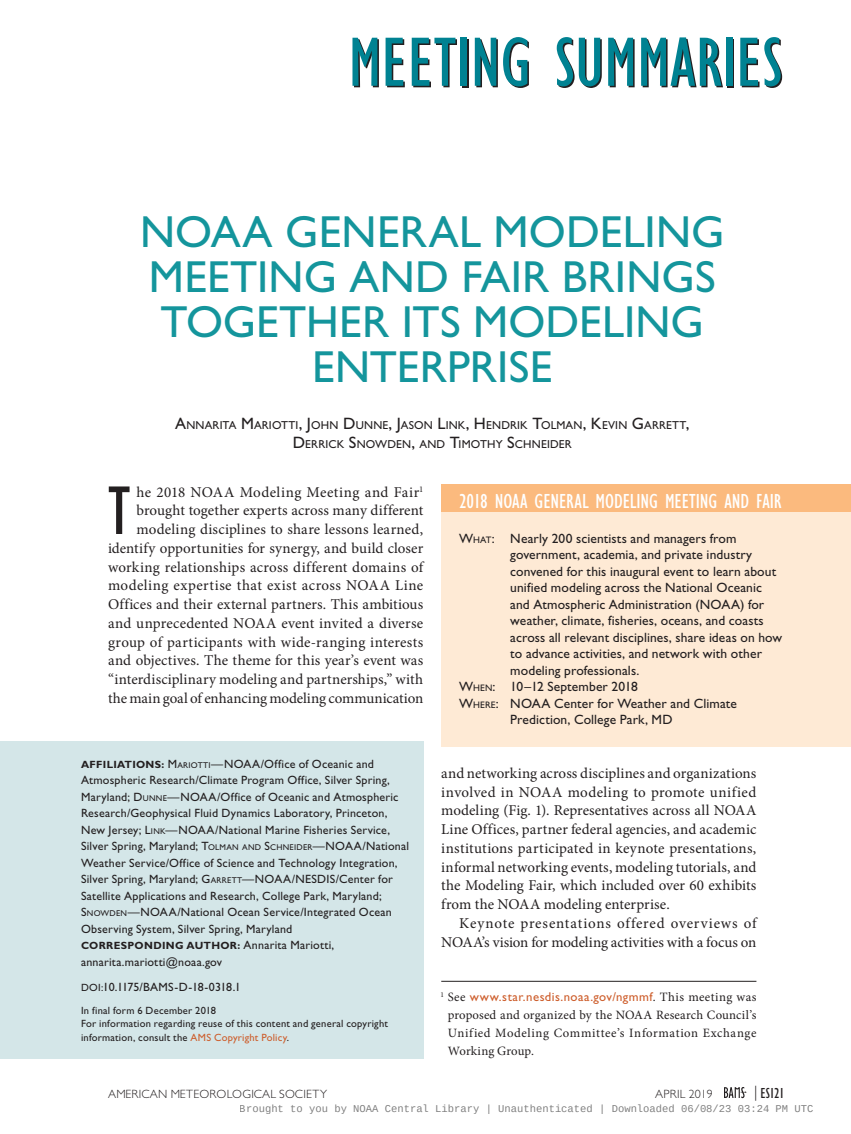
<style>
.page{position:relative;width:851px;height:1134px;background:#fff}
.page>*{position:absolute;margin:0;border:0;box-sizing:border-box;transform-origin:0 0}
.First_Paragraph_w_Dr{font:condensed 71.1px "Gill Sans Std";color:#231f20}
.Article_Title__Main{font:45px/45px "Gill Sans Std";letter-spacing:.005em;color:#14959c;text-align:center}
.Sidebar_Title__R_col{font:condensed 21px "Gill Sans Std";letter-spacing:-.005em;color:#fff}
.First_Paragraph_w_Dr-2{font:15px/18.8px "Minion Pro";letter-spacing:.01em;color:#231f20;text-align:right}
.Body_Text{font:15px/18.8px "Minion Pro";letter-spacing:.02em;color:#231f20;text-align:right}
.t1{font:condensed 15px "Gill Sans Std";letter-spacing:-.04em;color:#231f20}
.Sidebar_First_Paragr{font:13.5px/16.5px "Gill Sans Std";letter-spacing:.01em;color:#231f20}
.Footnotes{font:12.75px/18px "Minion Pro";letter-spacing:.04em;color:#231f20;text-align:justify}
.Affiliation_Correspo{font:12px/16.5px "Gill Sans Std";letter-spacing:.015em;color:#231f20}
.t2{font:300 12px "Gill Sans Std";letter-spacing:.025em;color:#231f20}
.e-mail{font:12px "Gill Sans Std";letter-spacing:-.02em;color:#231f20}
.Authors{font:11.55px "Gill Sans Std";letter-spacing:.01em;color:#231f20}
.info_box_-_In_Final{font:10.5px/13.5px "Gill Sans Std";letter-spacing:.02em;color:#231f20}
.t3{font:10.5px "Liberation Mono";color:rgb(0 0 0/.5)}
.Affiliation_Correspo-2{font:700 10.5px "Gill Sans Std";letter-spacing:.03em;color:#231f20}
.In_Final_Form_Copyri{font:10.5px "Gill Sans Std";letter-spacing:.025em;color:#231f20}
.s1{font-size:16.5px}
.s2{font-weight:700;font-size:10.5px}
.s3{font-style:inherit}
.s4{font-size:8.4px}
.s5{font-weight:400;font-size:12px}
.s6{font-size:10.5px}
.s7{color:#cd5d2b}
.s8{font-size:9.45px}
.s9{font-family:"Gill Sans Std";color:#cd5d2b}
.s10{font-weight:300;font-stretch:normal}
</style>
<div class="page">
<div style="left:0;top:742px;width:423px;height:317px;background:#d4e6e8"></div>
<hr style="left:441px;top:981px;width:315px;height:1px;background:#231f20">
<div style="left:441px;top:484px;width:409px;height:263px;background:#feead5"></div>
<div style="left:441px;top:484px;width:409px;height:27px;background:#fbba7e"></div>
<svg style="left:724px;top:1087px;width:22px;height:11px"></svg>
<div style="left:462px;top:39px;width:6px;height:48px;background:#008292"></div>
<svg style="left:727px;top:39px;width:6px;height:48px"></svg>
<svg style="left:352px;top:38px;width:27px;height:49px"></svg>
<svg style="left:385px;top:38px;width:20px;height:49px"></svg>
<svg style="left:412px;top:38px;width:45px;height:49px"></svg>
<div style="left:460px;top:38px;width:6px;height:48px;background:#008292"></div>
<svg style="left:475px;top:37px;width:54px;height:51px"></svg>
<svg style="left:556px;top:37px;width:45px;height:51px"></svg>
<svg style="left:608px;top:38px;width:26px;height:49px"></svg>
<svg style="left:641px;top:37px;width:82px;height:50px"></svg>
<div style="left:726px;top:38px;width:6px;height:48px;background:#008292"></div>
<svg style="left:740px;top:37px;width:42px;height:51px"></svg>
<p class="Article_Title__Main" style="left:140px;top:210px;width:586px">NOAA GENERAL MODELING<br>MEETING AND FAIR BRINGS<br>TOGETHER ITS MODELING<br>ENTERPRISE</p>
<p class="Authors" style="left:175px;top:418px;width:384px"><span class="s1">A</span>NNARITA <span class="s1">M</span>ARIOTTI<span class="s1">, J</span>OHN <span class="s1">D</span>UNNE<span class="s1">, J</span>ASON <span class="s1">L</span>INK<span class="s1">, H</span> ENDRIK <span class="s1">T</span>OLMA</p>
<p class="Authors" style="left:573px;top:418px;width:117px">N<span class="s1">, K</span>EVIN <span class="s1">G</span>ARRETT<span class="s1">,</span></p>
<p class="Authors" style="left:293px;top:438px;width:280px"><span class="s1">D</span>ERRICK <span class="s1">S</span>NOWDEN<span class="s1">,</span> AND <span class="s1">T</span>IMOTHY <span class="s1">S</span>CHNEIDER</p>
<p class="First_Paragraph_w_Dr-2" style="left:108px;top:482px;width:317px">he 2018 NOAA Modeling Meeting and Fair<sup>1 </sup>brought together experts across many different modeling disciplines to share lessons learned, identify opportunities for synergy, and build closer working relationships across different domains of modeling expertise that exist across NOAA Line Offices and their external partners. This ambitious and unprecedented NOAA event invited a diverse group of participants with wide-ranging interests and objectives. The theme for this year’s event was “interdisciplinary modeling and partnerships,” with the main goal of enhancing modeling communication</p>
<p class="First_Paragraph_w_Dr" style="left:108px;top:472px;width:24px">T</p>
<p class="Affiliation_Correspo" style="left:81px;top:756px;width:319px"><span class="s2">AFFILIATIONS:</span> <span class="s3">M</span><span class="s4">ARIOTTI</span>—NOAA/Office of Oceanic and Atmospheric Research/Climate Program Office, Silver Spring, Maryland; <span class="s3">D</span><span class="s4">UNNE</span>—NOAA/Office of Oceanic and Atmospheric Research/Geophysical Fluid Dynamics Laboratory, Princeton, New Jersey; <span class="s3">L</span><span class="s4">INK</span>—NOAA/National Marine Fisheries Service, Silver Spring, Maryland; <span class="s3">T</span><span class="s4">OLMA</span></p>
<p class="Affiliation_Correspo" style="left:81px;top:838px;width:329px;text-indent:151px"><span class="s4">N AND</span> <span class="s3">S</span><span class="s4">CHNEIDER</span>—NOAA/National Weather Service/Office of Science and Technology Integration, Silver Spring, Maryland; <span class="s3">G</span><span class="s4">ARRETT</span>—NOAA/NESDIS/Center for Satellite Applications and Research, College Park, Maryland; <span class="s3">S</span><span class="s4">NOWDEN</span>—NOAA/National Ocean Service/Integrated Ocean Observing System, Silver Spring, Maryland</p>
<p class="Affiliation_Correspo-2" style="left:81px;top:940px;width:255px">CORRESPONDING AUTHOR: <span class="s5">Annarita Mariotti,</span></p>
<p class="Affiliation_Correspo" style="left:81px;top:954px;width:143px">annarita.mariotti@noaa.gov</p>
<p class="e-mail" style="left:81px;top:980px;width:161px"><span class="s6">DOI:</span>10.1175/BAMS-D-18-0318.1</p>
<p class="In_Final_Form_Copyri" style="left:81px;top:1004px;width:137px">In final form 6 December 2018</p>
<p class="info_box_-_In_Final" style="left:81px;top:1017px;width:308px">For information regarding reuse of this content and general copyright information, consult the <span class="s7">AMS Copyright Policy</span>.</p>
<p class="Sidebar_Title__R_col" style="left:459px;top:490px;width:324px">2018 NOAA GENERAL MODELING MEETING AND FAIR</p>
<p class="Sidebar_First_Paragr" style="left:510px;top:530px;width:273px;text-indent:-51px"><span class="s3">W</span><span class="s8">HAT</span>: Nearly 200 scientists and managers from government, academia, and private industry convened for this inaugural event to learn about unified modeling across the National Oceanic and Atmospheric Administration (NOAA) for weather, climate, fisheries, oceans, and coasts across all relevant disciplines, share ideas on how to advance activities, and network with other modeling professionals.</p>
<p class="Sidebar_First_Paragr" style="left:459px;top:678px;width:180px"><span class="s3">W</span><span class="s8">HEN</span>: 10–12 September 2018</p>
<p class="Sidebar_First_Paragr" style="left:510px;top:695px;width:228px;text-indent:-51px"><span class="s3">W</span><span class="s8">HERE</span>: NOAA Center for Weather and Climate<br>Prediction, College Park, MD</p>
<p class="First_Paragraph_w_Dr-2" style="left:441px;top:764px;width:317px;text-align:justify">and networking across disciplines and organizations involved in NOAA modeling to promote unified modeling (Fig. 1). Representatives across all NOAA Line Offices, partner federal agencies, and academic institutions participated in keynote presentations, informal networking events, modeling tutorials, and the Modeling Fair, which included over 60 exhibits from the NOAA modeling enterprise.</p>
<p class="Body_Text" style="left:441px;top:914px;width:317px">Keynote presentations offered overviews of<br>NOAA’s vision for modeling activities with a focus on</p>
<p class="Footnotes" style="left:448px;top:988px;width:310px;text-indent:-7px"><sup>1</sup> See <span class="s9">www.star.nesdis.noaa.gov/ngmmf</span>. This meeting was proposed and organized by the NOAA Research Council’s Unified Modeling Committee’s Information Exchange Working Group.</p>
<p class="t2" style="left:108px;top:1087px;width:220px">AMERICAN METEOROLOGICAL SOCIETY</p>
<p class="t2" style="left:655px;top:1087px;width:59px">APRIL 2019</p>
<p class="t1" style="left:754px;top:1085px;width:32px"><span class="s10">|</span> ES121</p>
<p class="t3" style="left:240px;top:1103px;width:575px">Brought to you by NOAA Central Library | Unauthenticated | Downloaded 06/08/23 03:24 PM UTC</p>
</div>
